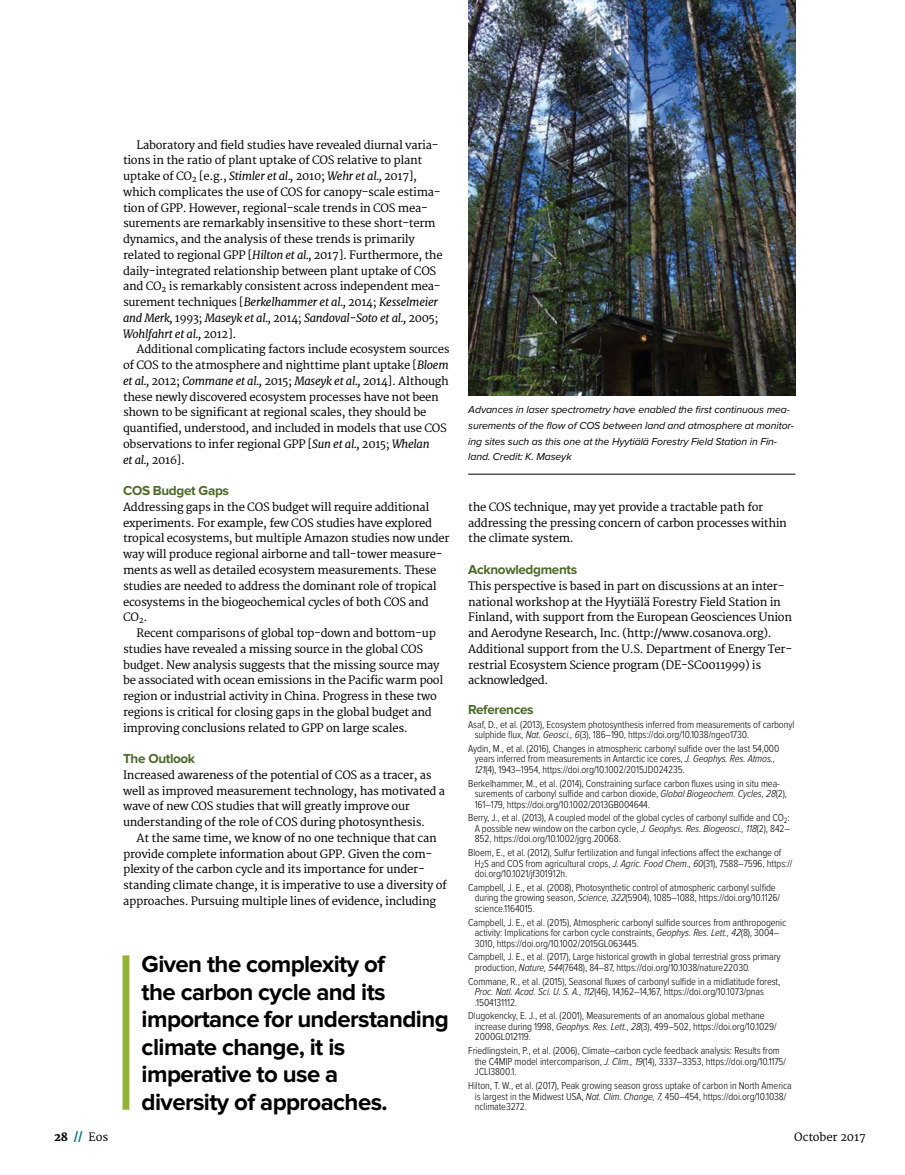
<style>
.page{position:relative;width:905px;height:1175px;background:#fff}
.page>*{position:absolute;margin:0;border:0;box-sizing:border-box;transform-origin:0 0}
.t1{font:700 24px/27.5px "Proxima Nova";letter-spacing:-.025em;color:#000}
.t2{font:700 13.5px "Proxima Nova";letter-spacing:-.025em;color:#4d6929}
.t3{font:11.25px/15.8px "Merriweather";letter-spacing:-.025em;color:#000}
.t4{font:300 10.5px/10.5px "Proxima Nova Cond";letter-spacing:-.01em;color:#000}
.t5{font:italic 10.5px/15.8px "Proxima Nova";letter-spacing:-.01em;color:#000}
.s1{font-style:italic}
.s2{font-weight:800}
.s3{font-weight:800;color:#006a94}
</style>
<div class="page">
<img style="left:468px;top:0;width:327px;height:395px">
<hr style="left:468px;top:474px;width:327px;height:1px;background:#000">
<div style="left:122px;top:955px;width:7px;height:154px;background:#92b432"></div>
<p class="t3" style="left:123px;top:137px;width:321px;text-indent:14px">Laboratory and field studies have revealed diurnal varia&shy;tions in the ratio of plant uptake of COS relative to plant uptake of CO<sub>2</sub> [e.g., <span class="s1">Stimler et al.,</span> 2010; <span class="s1">Wehr et al.,</span> 2017], which complicates the use of COS for canopy-scale estima&shy;tion of GPP. However, regional-scale trends in COS mea&shy;surements are remarkably insensitive to these short-term dynamics, and the analysis of these trends is primarily related to regional GPP [<span class="s1">Hilton et al.,</span> 2017]. Furthermore, the daily-integrated relationship between plant uptake of COS and CO<sub>2</sub> is remarkably consistent across independent mea&shy;surement techniques [<span class="s1">Berkelhammer et al.,</span> 2014; <span class="s1">Kesselmeier and Merk,</span> 1993; <span class="s1">Maseyk et al.,</span> 2014; <span class="s1">Sandoval-Soto et al.,</span> 2005; <span class="s1">Wohlfahrt et al.,</span> 2012].</p>
<p class="t3" style="left:123px;top:342px;width:328px;text-indent:14px">Additional complicating factors include ecosystem sources of COS to the atmosphere and nighttime plant uptake [<span class="s1">Bloem et al.,</span> 2012; <span class="s1">Commane et al.,</span> 2015; <span class="s1">Maseyk et al.,</span> 2014]. Although these newly discovered ecosystem processes have not been shown to be significant at regional scales, they should be quantified, understood, and included in models that use COS observations to infer regional GPP [<span class="s1">Sun et al.,</span> 2015; <span class="s1">Whelan<br>et al.,</span> 2016].</p>
<p class="t2" style="left:123px;top:483px;width:107px">COS Budget Gaps</p>
<p class="t3" style="left:123px;top:499px;width:328px">Addressing gaps in the COS budget will require additional experiments. For example, few COS studies have explored tropical ecosystems, but multiple Amazon studies now under way will produce regional airborne and tall-tower measure&shy;ments as well as detailed ecosystem measurements. These studies are needed to address the dominant role of tropical ecosystems in the biogeochemical cycles of both COS and CO<sub>2</sub>.</p>
<p class="t3" style="left:123px;top:625px;width:321px;text-indent:14px">Recent comparisons of global top-down and bottom-up studies have revealed a missing source in the global COS budget. New analysis suggests that the missing source may be associated with ocean emissions in the Pacific warm pool region or industrial activity in China. Progress in these two regions is critical for closing gaps in the global budget and improving conclusions related to GPP on large scales.</p>
<p class="t2" style="left:123px;top:750px;width:74px">The Outlook</p>
<p class="t3" style="left:123px;top:767px;width:323px">Increased awareness of the potential of COS as a tracer, as well as improved measurement technology, has motivated a wave of new COS studies that will greatly improve our understanding of the role of COS during photosynthesis.</p>
<p class="t3" style="left:123px;top:830px;width:325px;text-indent:14px">At the same time, we know of no one technique that can provide complete information about GPP. Given the com&shy;plexity of the carbon cycle and its importance for under&shy;standing climate change, it is imperative to use a diversity of approaches. Pursuing multiple lines of evidence, including</p>
<h1 class="t1" style="left:142px;top:951px;width:308px">Given the complexity of<br>the carbon cycle and its importance for understanding climate change, it is imperative to use a<br>diversity of approaches.</h1>
<p class="t5" style="left:468px;top:402px;width:327px">Advances in laser spectrometry have enabled the first continuous mea&shy;surements of the flow of COS between land and atmosphere at monitor&shy;ing sites such as this one at the Hyytiälä Forestry Field Station in Fin&shy;land. Credit: K. Maseyk</p>
<p class="t3" style="left:468px;top:499px;width:320px">the COS technique, may yet provide a tractable path for addressing the pressing concern of carbon processes within the climate system.</p>
<p class="t2" style="left:468px;top:561px;width:110px">Acknowledgments</p>
<p class="t3" style="left:468px;top:578px;width:325px">This perspective is based in part on discussions at an inter&shy;national workshop at the Hyytiälä Forestry Field Station in Finland, with support from the European Geosciences Union and Aerodyne Research, Inc. (http://www.cosanova.org).<br>Additional support from the U.S. Department of Energy Ter&shy;restrial Ecosystem Science program (DE-SC0011999) is acknowledged.</p>
<p class="t2" style="left:468px;top:702px;width:67px">References</p>
<p class="t4" style="left:474px;top:719px;width:321px;text-indent:-6px">Asaf, D., et al. (2013), Ecosystem photosynthesis inferred from measurements of carbonyl sulphide flux, <span class="s1">Nat. Geosci., 6</span>(3), 186–190, https://doi.org/10.1038/ngeo1730.</p>
<p class="t4" style="left:474px;top:743px;width:306px;text-indent:-6px">Aydin, M., et al. (2016), Changes in atmospheric carbonyl sulfide over the last 54,000 years inferred from measurements in Antarctic ice cores, <span class="s1">J. Geophys. Res. Atmos.,<br>121</span>(4), 1943–1954, https://doi.org/10.1002/2015JD024235.</p>
<p class="t4" style="left:474px;top:778px;width:314px;text-indent:-6px">Berkelhammer, M., et al. (2014), Constraining surface carbon fluxes using in situ mea&shy;surements of carbonyl sulfide and carbon dioxide, <span class="s1">Global Biogeochem. Cycles, 28</span>(2),<br>161–179, https://doi.org/10.1002/2013GB004644.</p>
<p class="t4" style="left:474px;top:813px;width:317px;text-align:justify;text-indent:-6px">Berry, J., et al. (2013), A coupled model of the global cycles of carbonyl sulfide and CO<sub>2</sub>:<br>A possible new window on the carbon cycle, <span class="s1">J. Geophys. Res. Biogeosci., 118</span>(2), 842– 852, https://doi.org/10.1002/jgrg.20068.</p>
<p class="t4" style="left:474px;top:847px;width:319px;text-indent:-6px">Bloem, E., et al. (2012), Sulfur fertilization and fungal infections affect the exchange of<br>H<sub>2</sub>S and COS from agricultural crops, <span class="s1">J. Agric. Food Chem., 60</span>(31), 7588–7596, https:// doi.org/10.1021/jf301912h.</p>
<p class="t4" style="left:474px;top:882px;width:307px;text-indent:-6px">Campbell, J. E., et al. (2008), Photosynthetic control of atmospheric carbonyl sulfide during the growing season, <span class="s1">Science, 322</span>(5904), 1085–1088, https://doi.org/10.1126/ science.1164015.</p>
<p class="t4" style="left:474px;top:917px;width:313px;text-indent:-6px">Campbell, J. E., et al. (2015), Atmospheric carbonyl sulfide sources from anthropogenic activity: Implications for carbon cycle constraints, <span class="s1">Geophys. Res. Lett., 42</span>(8), 3004–<br>3010, https://doi.org/10.1002/2015GL063445.</p>
<p class="t4" style="left:474px;top:952px;width:307px;text-indent:-6px">Campbell, J. E., et al. (2017), Large historical growth in global terrestrial gross primary production, <span class="s1">Nature, 544</span>(7648), 84–87, https://doi.org/10.1038/nature22030.</p>
<p class="t4" style="left:474px;top:976px;width:307px;text-indent:-6px">Commane, R., et al. (2015), Seasonal fluxes of carbonyl sulfide in a midlatitude forest,<br><span class="s1">Proc. Natl. Acad. Sci. U. S. A., 112</span>(46), 14,162–14,167, https://doi.org/10.1073/pnas .1504131112.</p>
<p class="t4" style="left:475px;top:1011px;width:303px;text-indent:-6px">Dlugokencky, E. J., et al. (2001), Measurements of an anomalous global methane increase during 1998, <span class="s1">Geophys. Res. Lett., 28</span>(3), 499–502, https://doi.org/10.1029/<br>2000GL012119.</p>
<p class="t4" style="left:475px;top:1045px;width:313px;text-indent:-6px">Friedlingstein, P., et al. (2006), Climate–carbon cycle feedback analysis: Results from the C4MIP model intercomparison, <span class="s1">J. Clim., 19</span>(14), 3337–3353, https://doi.org/10.1175/<br>JCLI3800.1.</p>
<p class="t4" style="left:475px;top:1080px;width:318px;text-indent:-6px">Hilton, T. W., et al. (2017), Peak growing season gross uptake of carbon in North America is largest in the Midwest USA, <span class="s1">Nat. Clim. Change, 7,</span> 450–454, https://doi.org/10.1038/ nclimate3272.</p>
<p class="t3" style="left:54px;top:1129px;width:56px"><span class="s2">28</span> <span class="s3">//</span> Eos</p>
<p class="t3" style="left:794px;top:1129px;width:73px">October 2017</p>
</div>
